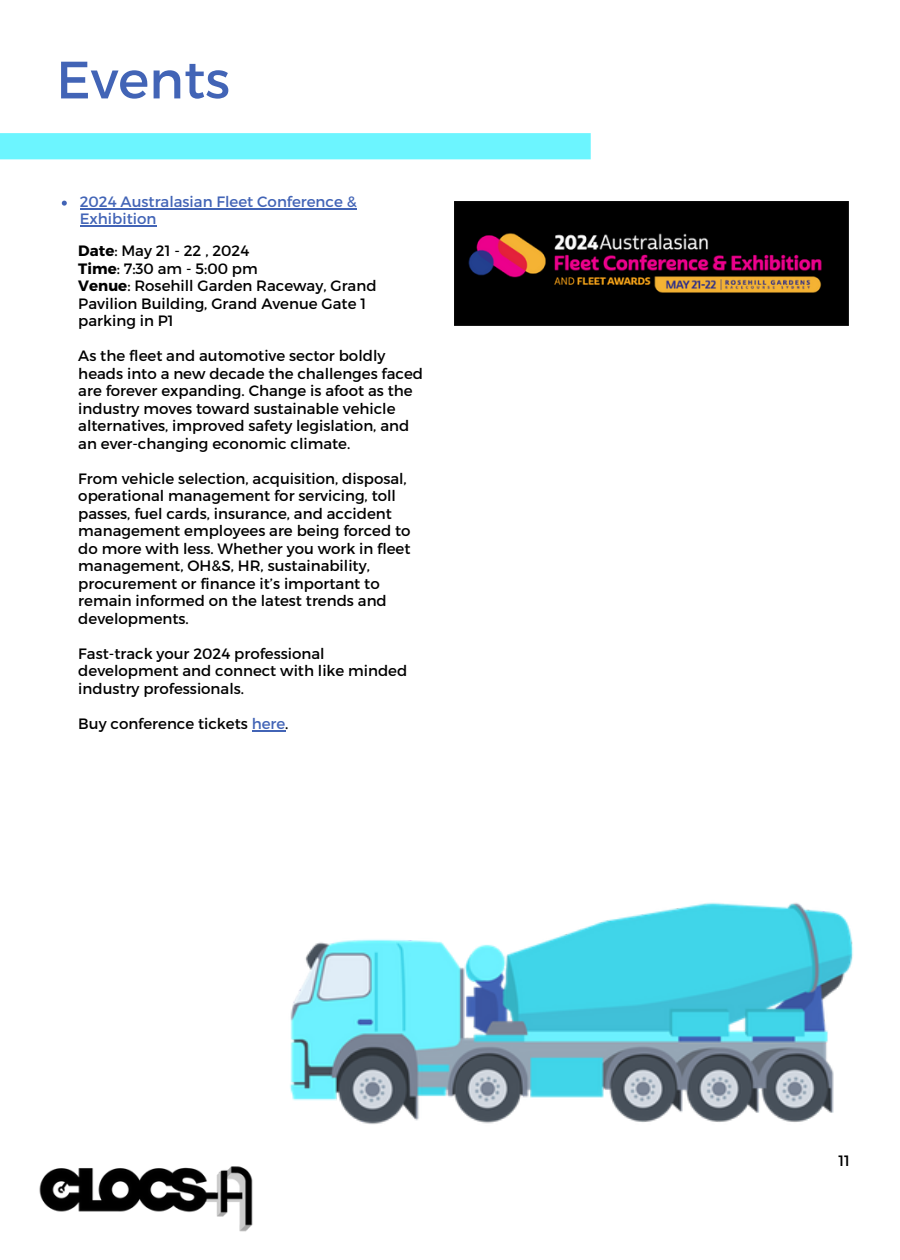
<style>
.page{position:relative;width:900px;height:1260px;background:#fff}
.page>*{position:absolute;margin:0;border:0;box-sizing:border-box;transform-origin:0 0}
.t1{font:52.5px "Montserrat";color:#4264b6}
.t2{font:15px/17.5px "Montserrat";color:#000}
.t3{font:15px/17.5px "Montserrat";color:#4264b6}
.s1{font-weight:700}
.s2{color:#4264b6}
</style>
<div class="page">
<img style="left:39px;top:1166px;width:214px;height:66px">
<div style="left:0;top:133px;width:591px;height:26px;background:#6cf5ff"></div>
<img style="left:455px;top:202px;width:393px;height:124px">
<svg style="left:62px;top:201px;width:5px;height:5px"></svg>
<hr style="left:80px;top:208px;width:277px;height:1px;background:#4264b6">
<hr style="left:80px;top:226px;width:76px;height:1px;background:#4264b6">
<hr style="left:252px;top:730px;width:33px;height:1px;background:#4264b6">
<img style="left:290px;top:902px;width:563px;height:223px">
<h1 class="t1" style="left:56px;top:46px;width:175px">Events</h1>
<p class="t3" style="left:80px;top:192px;width:278px">2024 Australasian Fleet Conference &amp;<br>Exhibition</p>
<p class="t2" style="left:78px;top:242px;width:300px"><span class="s1">Date</span>: May 21 - 22 , 2024<br><span class="s1">Time</span>: 7:30 am - 5:00 pm<br><span class="s1">Venue</span>: Rosehill Garden Raceway, Grand<br>Pavilion Building, Grand Avenue Gate 1 parking in P1</p>
<p class="t2" style="left:78px;top:347px;width:346px">As the fleet and automotive sector boldly heads into a new decade the challenges faced are forever expanding. Change is afoot as the industry moves toward sustainable vehicle alternatives, improved safety legislation, and an ever-changing economic climate.</p>
<p class="t2" style="left:78px;top:469px;width:334px">From vehicle selection, acquisition, disposal, operational management for servicing, toll passes, fuel cards, insurance, and accident management employees are being forced to do more with less. Whether you work in fleet management, OH&amp;S, HR, sustainability, procurement or finance it’s important to remain informed on the latest trends and developments.</p>
<p class="t2" style="left:78px;top:644px;width:331px">Fast-track your 2024 professional development and connect with like minded industry professionals.</p>
<p class="t2" style="left:78px;top:714px;width:212px">Buy conference tickets <span class="s2">here</span>.</p>
<p class="t2" style="left:838px;top:1151px;width:13px">11</p>
</div>
